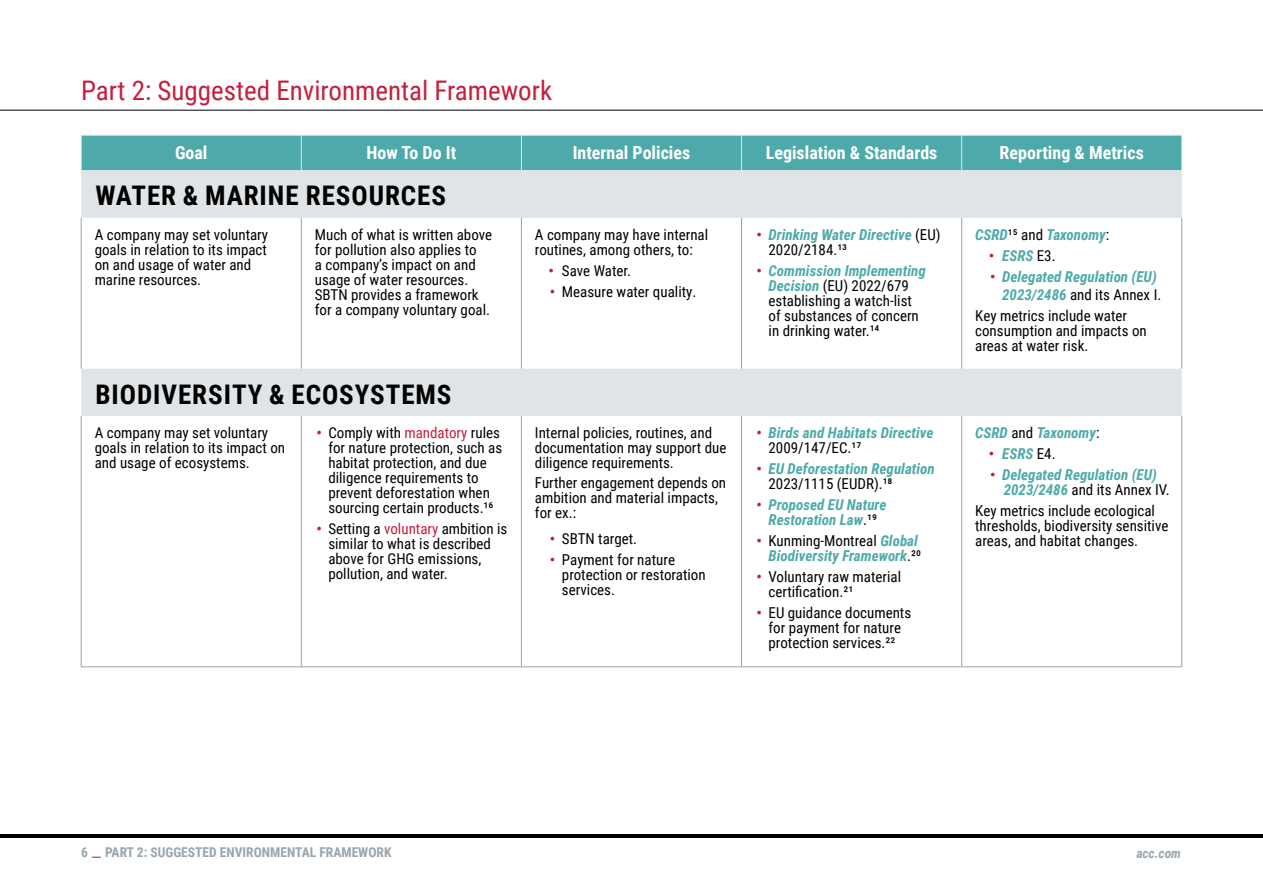
<style>
.page{position:relative;width:1263px;height:893px;background:#fff}
.page>*{position:absolute;margin:0;border:0;box-sizing:border-box;transform-origin:0 0}
.t1{font:700 27px "Roboto Condensed";letter-spacing:.035em;color:#000}
.t2{font:27px "Roboto Condensed";color:#c4203e}
.t3{font:700 18px "Roboto Condensed";color:#fff}
.t4{font:15px/15px "Roboto Condensed";color:#000}
.t5{font:italic 700 15px/15px "Roboto Condensed";color:#4eaaaa}
.t6{font:700 13.5px "Roboto Condensed";color:#9aa5ae}
.t7{font:italic 700 13.5px "Roboto Condensed";color:#9aa5ae}
.s1{font-weight:700;color:#c4203e}
.s2{color:#c4203e}
.s3{font-style:normal;color:#c4203e}
.s4{font-weight:400;font-style:normal;color:#000}
.s5{font-weight:700;font-style:italic;color:#4eaaaa}
.s6{font-family:"Roboto";font-weight:400;color:#c4203e}
</style>
<div class="page">
<hr style="left:0;top:834px;width:1263px;height:3px;background:#000">
<div style="left:82px;top:136px;width:1099px;height:34px;background:#4eaaaa"></div>
<svg style="left:81px;top:171px;width:1101px;height:245px"></svg>
<hr style="left:81px;top:218px;width:1px;height:151px;background:#99a4ae">
<hr style="left:301px;top:218px;width:1px;height:151px;background:#99a4ae">
<hr style="left:521px;top:218px;width:1px;height:151px;background:#99a4ae">
<hr style="left:741px;top:218px;width:1px;height:151px;background:#99a4ae">
<hr style="left:961px;top:218px;width:1px;height:151px;background:#99a4ae">
<hr style="left:1181px;top:218px;width:1px;height:151px;background:#99a4ae">
<hr style="left:81px;top:416px;width:1px;height:251px;background:#99a4ae">
<hr style="left:301px;top:416px;width:1px;height:251px;background:#99a4ae">
<hr style="left:521px;top:416px;width:1px;height:251px;background:#99a4ae">
<hr style="left:741px;top:416px;width:1px;height:251px;background:#99a4ae">
<hr style="left:961px;top:416px;width:1px;height:251px;background:#99a4ae">
<hr style="left:1181px;top:416px;width:1px;height:251px;background:#99a4ae">
<hr style="left:81px;top:666px;width:220px;height:1px;background:#99a4ae">
<hr style="left:301px;top:666px;width:220px;height:1px;background:#99a4ae">
<hr style="left:521px;top:666px;width:220px;height:1px;background:#99a4ae">
<hr style="left:741px;top:666px;width:221px;height:1px;background:#99a4ae">
<hr style="left:962px;top:666px;width:220px;height:1px;background:#99a4ae">
<hr style="left:81px;top:135px;width:220px;height:1px;background:#e0e4e7">
<hr style="left:81px;top:135px;width:1px;height:35px;background:#e0e4e7">
<hr style="left:301px;top:135px;width:220px;height:1px;background:#e0e4e7">
<hr style="left:301px;top:135px;width:1px;height:35px;background:#e0e4e7">
<hr style="left:521px;top:135px;width:220px;height:1px;background:#e0e4e7">
<hr style="left:521px;top:135px;width:1px;height:35px;background:#e0e4e7">
<hr style="left:741px;top:135px;width:221px;height:1px;background:#e0e4e7">
<hr style="left:741px;top:135px;width:1px;height:35px;background:#e0e4e7">
<hr style="left:962px;top:135px;width:220px;height:1px;background:#e0e4e7">
<hr style="left:961px;top:135px;width:1px;height:35px;background:#e0e4e7">
<hr style="left:1181px;top:135px;width:1px;height:35px;background:#e0e4e7">
<hr style="left:81px;top:170px;width:220px;height:1px;background:#e0e4e7">
<hr style="left:301px;top:170px;width:220px;height:1px;background:#e0e4e7">
<hr style="left:521px;top:170px;width:220px;height:1px;background:#e0e4e7">
<hr style="left:741px;top:170px;width:221px;height:1px;background:#e0e4e7">
<hr style="left:962px;top:170px;width:220px;height:1px;background:#e0e4e7">
<hr style="left:0;top:110px;width:1263px;height:1px;background:#000">
<h1 class="t2" style="left:81px;top:72px;width:473px">Part 2: Suggested Environmental Framework</h1>
<p class="t3" style="left:175px;top:140px;width:34px">Goal</p>
<p class="t3" style="left:366px;top:140px;width:91px">How To Do It</p>
<p class="t3" style="left:573px;top:140px;width:119px">Internal Policies</p>
<p class="t3" style="left:766px;top:140px;width:173px">Legislation &amp; Standards</p>
<p class="t3" style="left:999px;top:140px;width:146px">Reporting &amp; Metrics</p>
<h1 class="t1" style="left:95px;top:176px;width:352px">WATER &amp; MARINE RESOURCES</h1>
<p class="t4" style="left:95px;top:227px;width:175px">A company may set voluntary goals in relation to its impact on and usage of water and marine resources.</p>
<p class="t4" style="left:315px;top:227px;width:179px">Much of what is written above for pollution also applies to<br>a company’s impact on and usage of water resources.<br>SBTN provides a framework for a company voluntary goal.</p>
<p class="t4" style="left:535px;top:227px;width:175px">A company may have internal routines, among others, to:</p>
<p class="t4" style="left:548px;top:263px;width:84px"><span class="s1">•</span> Save Water.</p>
<p class="t4" style="left:550px;top:284px;width:148px"><span class="s1">•</span> Measure water quality.</p>
<h1 class="t1" style="left:95px;top:375px;width:358px">BIODIVERSITY &amp; ECOSYSTEMS</h1>
<p class="t4" style="left:95px;top:425px;width:192px">A company may set voluntary goals in relation to its impact on and usage of ecosystems.</p>
<p class="t4" style="left:328px;top:425px;width:175px;text-indent:-12px"><span class="s1">•</span> Comply with <span class="s2">mandatory</span> rules for nature protection, such as habitat protection, and due diligence requirements to prevent deforestation when sourcing certain products.¹6</p>
<p class="t4" style="left:328px;top:521px;width:181px;text-indent:-12px"><span class="s1">•</span> Setting a <span class="s2">voluntary</span> ambition is similar to what is described above for GHG emissions, pollution, and water.</p>
<p class="t4" style="left:535px;top:425px;width:193px">Internal policies, routines, and documentation may support due diligence requirements.</p>
<p class="t4" style="left:535px;top:475px;width:193px">Further engagement depends on ambition and material impacts, for ex.:</p>
<p class="t4" style="left:550px;top:530px;width:89px"><span class="s1">•</span> SBTN target.</p>
<p class="t4" style="left:562px;top:551px;width:145px;text-indent:-12px"><span class="s1">•</span> Payment for nature protection or restoration services.</p>
<p class="t5" style="left:768px;top:227px;width:174px;text-indent:-12px"><span class="s3">•</span> Drinking Water Directive <span class="s4">(EU)<br>2020/2184.¹³</span></p>
<p class="t4" style="left:768px;top:263px;width:159px;text-indent:-12px"><span class="s1">•</span> <span class="s5">Commission Implementing<br>Decision</span> (EU) 2022/679 establishing a watch-list of substances of concern in drinking water.¹4</p>
<p class="t5" style="left:768px;top:425px;width:166px;text-indent:-12px"><span class="s3">•</span> Birds and Habitats Directive<br><span class="s4">2009/147/EC.¹7</span></p>
<p class="t5" style="left:768px;top:461px;width:168px;text-indent:-12px"><span class="s3">•</span> EU Deforestation Regulation<br><span class="s4">2023/1115 (EUDR).¹8</span></p>
<p class="t5" style="left:756px;top:497px;width:131px;text-align:center"><span class="s3">•</span> Proposed EU Nature<br>Restoration Law<span class="s4">.¹9</span></p>
<p class="t5" style="left:756px;top:533px;width:166px;text-align:right"><span class="s3">•</span> <span class="s4">Kunming-Montreal</span> Global<br>Biodiversity Framework<span class="s4">.²0</span></p>
<p class="t4" style="left:768px;top:569px;width:134px;text-indent:-12px"><span class="s1">•</span> Voluntary raw material certification.²¹</p>
<p class="t4" style="left:756px;top:605px;width:156px;text-align:center"><span class="s1">•</span> EU guidance documents for payment for nature protection services.²²</p>
<p class="t5" style="left:975px;top:227px;width:136px">CSRD<span class="s4">¹5 and</span> Taxonomy<span class="s4">:</span></p>
<p class="t5" style="left:989px;top:248px;width:68px"><span class="s3">•</span> ESRS <span class="s4">E3.</span></p>
<p class="t5" style="left:1002px;top:267px;width:161px;line-height:18px;text-indent:-12px"><span class="s3">•</span> Delegated Regulation (EU)<br>2023/2486 <span class="s4">and its Annex I.</span></p>
<p class="t4" style="left:975px;top:308px;width:173px">Key metrics include water consumption and impacts on areas at water risk.</p>
<p class="t5" style="left:975px;top:425px;width:126px">CSRD <span class="s4">and</span> Taxonomy<span class="s4">:</span></p>
<p class="t5" style="left:989px;top:446px;width:68px"><span class="s3">•</span> ESRS <span class="s4">E4.</span></p>
<p class="t5" style="left:1004px;top:467px;width:167px;text-indent:-13px"><span class="s3">•</span> Delegated Regulation (EU)<br>2023/2486 <span class="s4">and its Annex IV.</span></p>
<p class="t4" style="left:975px;top:503px;width:195px">Key metrics include ecological thresholds, biodiversity sensitive areas, and habitat changes.</p>
<p class="t6" style="left:81px;top:843px;width:312px">6 <span class="s6">—</span> PART 2: SUGGESTED ENVIRONMENTAL FRAMEWORK</p>
<p class="t7" style="left:1136px;top:844px;width:46px">acc.com</p>
</div>
